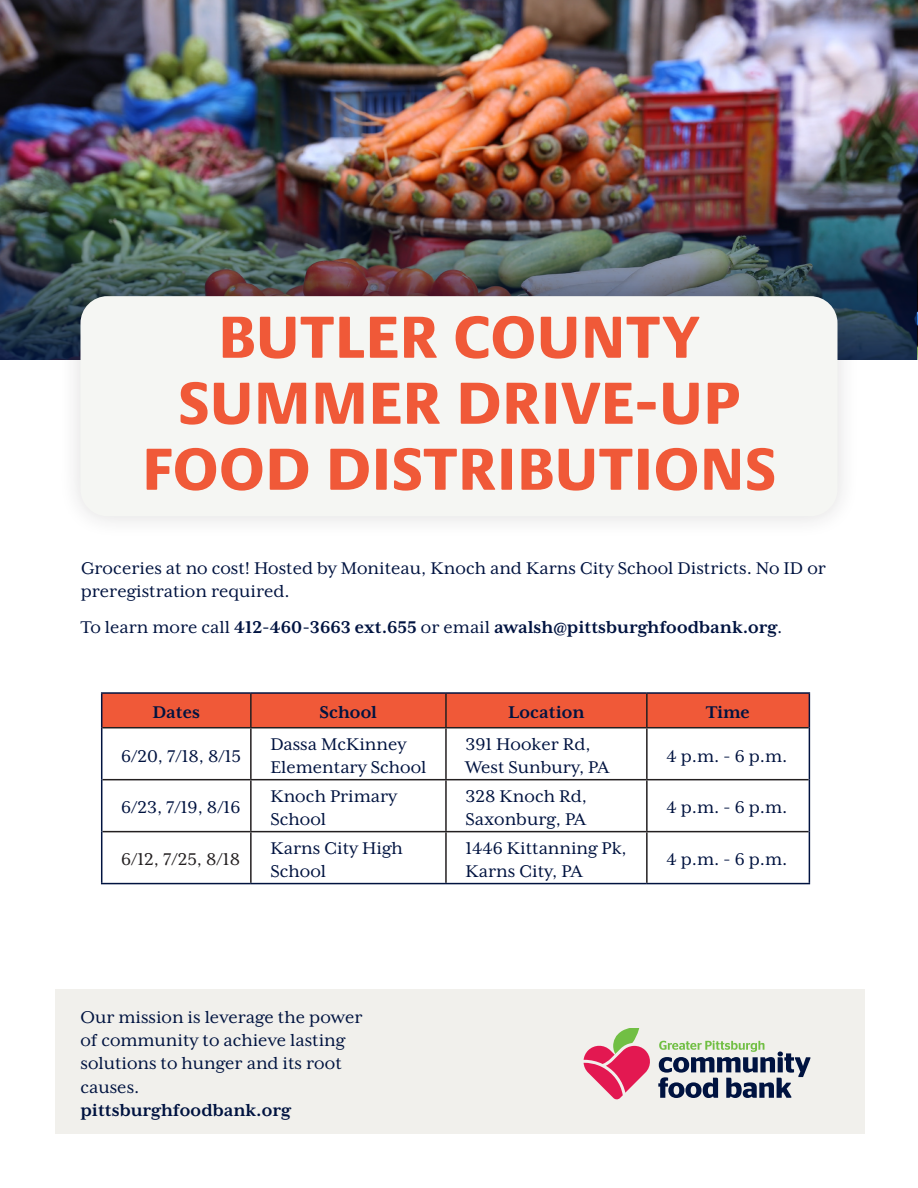
<style>
.page{position:relative;width:918px;height:1188px;background:#fff}
.page>*{position:absolute;margin:0;border:0;box-sizing:border-box;transform-origin:0 0}
.Quick_Facts{font:800 61.5px "Praxis Next";color:#f05938}
.Body{font:19.5px/23.4px "Mrs Eaves XL Serif OT";color:#001340}
.Subtitle{font:700 19.5px "Mrs Eaves XL Serif OT";color:#001340}
.t1{font:19.5px "Mrs Eaves XL Serif OT";color:#231f20}
.s1{font-weight:400}
</style>
<div class="page">
<img style="left:0;top:0;width:918px;height:359px">
<div style="left:55px;top:989px;width:810px;height:145px;background:#f1f0ec"></div>
<img style="left:0;top:167px;width:917px;height:192px">
<div style="left:58px;top:274px;width:802px;height:265px;background:#231f20;opacity:.15"></div>
<div style="left:80px;top:296px;width:758px;height:220px;background:#f5f6f3;border-radius:27px"></div>
<div style="left:102px;top:694px;width:707px;height:33px;background:#f05938"></div>
<hr style="left:250px;top:694px;width:2px;height:33px;background:#231f20">
<hr style="left:445px;top:694px;width:2px;height:33px;background:#231f20">
<hr style="left:102px;top:727px;width:149px;height:1px;background:#231f20">
<hr style="left:251px;top:727px;width:195px;height:1px;background:#231f20">
<hr style="left:250px;top:728px;width:2px;height:51px;background:#231f20">
<hr style="left:446px;top:727px;width:201px;height:1px;background:#231f20">
<hr style="left:445px;top:728px;width:2px;height:51px;background:#231f20">
<hr style="left:647px;top:727px;width:162px;height:1px;background:#231f20">
<hr style="left:102px;top:779px;width:149px;height:1px;background:#231f20">
<hr style="left:251px;top:779px;width:195px;height:1px;background:#231f20">
<hr style="left:250px;top:780px;width:2px;height:51px;background:#231f20">
<hr style="left:446px;top:779px;width:201px;height:1px;background:#231f20">
<hr style="left:445px;top:780px;width:2px;height:51px;background:#231f20">
<hr style="left:647px;top:779px;width:162px;height:1px;background:#231f20">
<hr style="left:102px;top:831px;width:149px;height:1px;background:#231f20">
<hr style="left:251px;top:831px;width:195px;height:1px;background:#231f20">
<hr style="left:250px;top:832px;width:2px;height:51px;background:#231f20">
<hr style="left:446px;top:831px;width:201px;height:1px;background:#231f20">
<hr style="left:445px;top:832px;width:2px;height:51px;background:#231f20">
<hr style="left:647px;top:831px;width:162px;height:1px;background:#231f20">
<hr style="left:101px;top:883px;width:150px;height:1px;background:#001340">
<hr style="left:251px;top:883px;width:195px;height:1px;background:#001340">
<hr style="left:446px;top:883px;width:201px;height:1px;background:#001340">
<hr style="left:647px;top:883px;width:163px;height:1px;background:#001340">
<hr style="left:101px;top:692px;width:150px;height:2px;background:#001340">
<hr style="left:101px;top:694px;width:1px;height:34px;background:#001340">
<hr style="left:251px;top:692px;width:195px;height:2px;background:#001340">
<hr style="left:446px;top:692px;width:201px;height:2px;background:#001340">
<hr style="left:647px;top:692px;width:163px;height:2px;background:#001340">
<hr style="left:809px;top:694px;width:1px;height:34px;background:#001340">
<hr style="left:101px;top:728px;width:1px;height:52px;background:#001340">
<hr style="left:809px;top:728px;width:1px;height:52px;background:#001340">
<hr style="left:101px;top:780px;width:1px;height:52px;background:#001340">
<hr style="left:809px;top:780px;width:1px;height:52px;background:#001340">
<hr style="left:101px;top:832px;width:1px;height:51px;background:#001340">
<hr style="left:809px;top:832px;width:1px;height:51px;background:#001340">
<hr style="left:646px;top:694px;width:2px;height:33px;background:#231f20">
<hr style="left:646px;top:728px;width:2px;height:51px;background:#231f20">
<hr style="left:646px;top:780px;width:2px;height:51px;background:#231f20">
<hr style="left:646px;top:832px;width:2px;height:51px;background:#231f20">
<svg style="left:658px;top:1041px;width:152px;height:57px"></svg>
<svg style="left:584px;top:1029px;width:66px;height:70px"></svg>
<p class="Quick_Facts" style="left:218px;top:287px;width:483px">BUTLER COUNTY</p>
<p class="Quick_Facts" style="left:178px;top:353px;width:563px">SUMMER DRIVE-UP</p>
<p class="Quick_Facts" style="left:142px;top:419px;width:636px">FOOD DISTRIBUTIONS</p>
<p class="Body" style="left:81px;top:556px;width:747px">Groceries at no cost! Hosted by Moniteau, Knoch and Karns City School Districts. No ID or preregistration required.</p>
<p class="Subtitle" style="left:81px;top:616px;width:703px"><span class="s1">To learn more call</span> 412-460-3663 ext.655 <span class="s1">or email</span> awalsh@pittsburghfoodbank.org<span class="s1">.</span></p>
<p class="Subtitle" style="left:153px;top:702px;width:49px">Dates</p>
<p class="Subtitle" style="left:320px;top:702px;width:59px">School</p>
<p class="Subtitle" style="left:508px;top:702px;width:78px">Location</p>
<p class="Subtitle" style="left:706px;top:702px;width:45px">Time</p>
<p class="Body" style="left:121px;top:744px;width:122px">6/20, 7/18, 8/15</p>
<p class="Body" style="left:270px;top:732px;width:158px">Dassa McKinney<br>Elementary School</p>
<p class="Body" style="left:465px;top:732px;width:127px">391 Hooker Rd,</p>
<p class="Body" style="left:666px;top:744px;width:123px">4 p.m. - 6 p.m.</p>
<p class="Body" style="left:465px;top:756px;width:145px">West Sunbury, PA</p>
<p class="Body" style="left:121px;top:796px;width:121px">6/23, 7/19, 8/16</p>
<p class="Body" style="left:270px;top:784px;width:128px">Knoch Primary<br>School</p>
<p class="Body" style="left:465px;top:784px;width:123px">328 Knoch Rd,<br>Saxonburg, PA</p>
<p class="Body" style="left:666px;top:796px;width:123px">4 p.m. - 6 p.m.</p>
<p class="t1" style="left:121px;top:849px;width:120px">6/12, 7/25, 8/18</p>
<p class="Body" style="left:270px;top:836px;width:134px">Karns City High<br>School</p>
<p class="Body" style="left:465px;top:836px;width:163px">1446 Kittanning Pk,<br>Karns City, PA</p>
<p class="Body" style="left:666px;top:848px;width:123px">4 p.m. - 6 p.m.</p>
<p class="Body" style="left:80px;top:1005px;width:284px">Our mission is leverage the power</p>
<p class="Body" style="left:80px;top:1029px;width:266px">of community to achieve lasting solutions to hunger and its root causes.</p>
<p class="Subtitle" style="left:80px;top:1100px;width:212px">pittsburghfoodbank.org</p>
</div>
